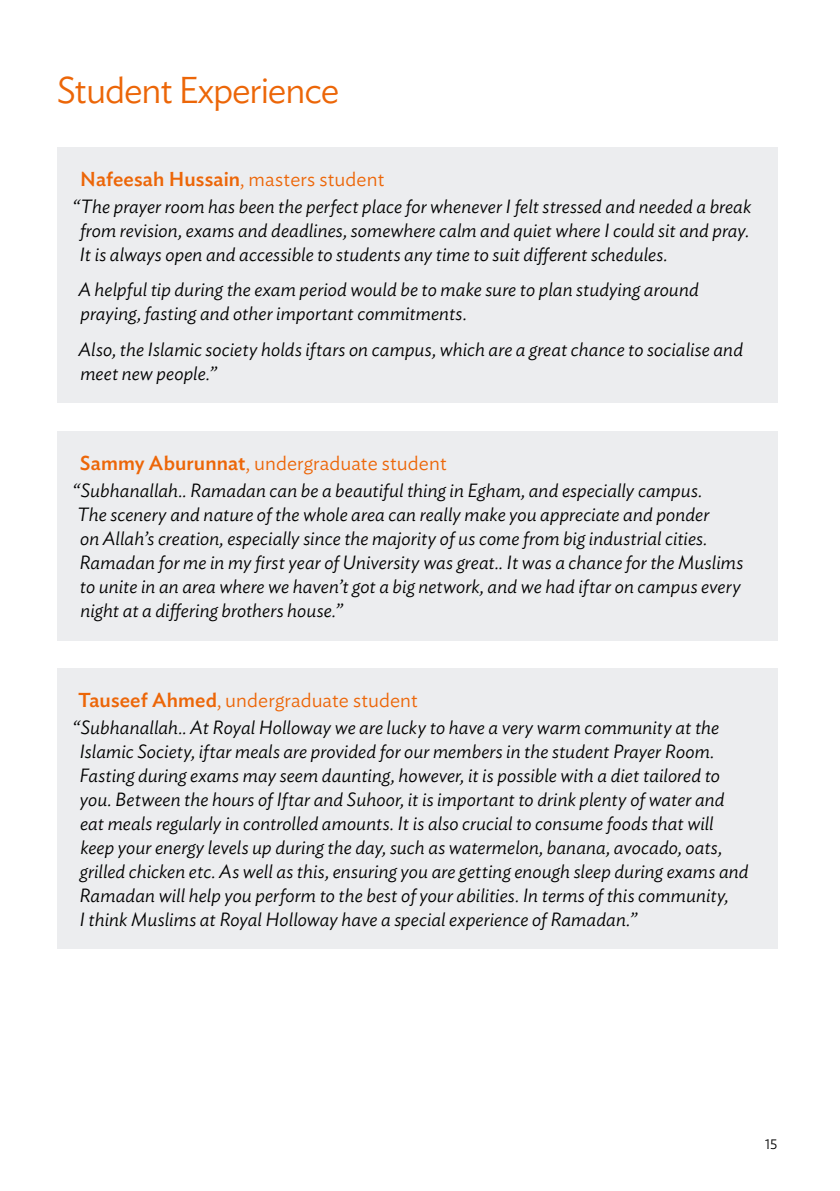
<style>
.page{position:relative;width:840px;height:1191px;background:#fff}
.page>*{position:absolute;margin:0;border:0;box-sizing:border-box;transform-origin:0 0}
.t1{font:300 37px "Ideal Sans";letter-spacing:-.03em;color:#ec6608}
.t2{font:300 20px "Ideal Sans";letter-spacing:.005em;color:#ec6608}
.t3{font:500 20px "Ideal Sans";letter-spacing:.005em;color:#ec6608}
.t4{font:italic 300 19px/24px "Ideal Sans";letter-spacing:.005em;color:#000}
.t5{font:300 14px "Ideal Sans";color:#000}
.s1{font-weight:300}
.s2{font-weight:500}
</style>
<div class="page">
<div style="left:57px;top:147px;width:720px;height:256px;background:#ecedef"></div>
<div style="left:57px;top:431px;width:720px;height:209px;background:#ecedef"></div>
<div style="left:57px;top:668px;width:720px;height:281px;background:#ecedef"></div>
<h1 class="t1" style="left:57px;top:62px;width:284px">Student Experience</h1>
<p class="t3" style="left:80px;top:164px;width:305px">Nafeesah Hussain<span class="s1">, masters student</span></p>
<p class="t4" style="left:79px;top:193px;width:673px;text-align:justify;text-indent:-6px">“The prayer room has been the perfect place for whenever I felt stressed and needed a break from revision, exams and deadlines, somewhere calm and quiet where I could sit and pray.<br>It is always open and accessible to students any time to suit different schedules.</p>
<p class="t4" style="left:78px;top:276px;width:621px">A helpful tip during the exam period would be to make sure to plan studying around praying, fasting and other important commitments.</p>
<p class="t4" style="left:78px;top:335px;width:665px">Also, the Islamic society holds iftars on campus, which are a great chance to socialise and meet new people.”</p>
<p class="t2" style="left:80px;top:447px;width:368px"><span class="s2">Sammy Aburunnat</span>, undergraduate student</p>
<p class="t4" style="left:73px;top:476px;width:671px">“Subhanallah.. Ramadan can be a beautiful thing in Egham, and especially campus.<br>The scenery and nature of the whole area can really make you appreciate and ponder<br>on Allah’s creation, especially since the majority of us come from big industrial cities.<br>Ramadan for me in my first year of University was great.. It was a chance for the Muslims to unite in an area where we haven’t got a big network, and we had iftar on campus every night at a differing brothers house.”</p>
<p class="t2" style="left:78px;top:685px;width:341px"><span class="s2">Tauseef Ahmed</span>, undergraduate student</p>
<p class="t4" style="left:79px;top:714px;width:670px;text-indent:-6px">“Subhanallah.. At Royal Holloway we are lucky to have a very warm community at the Islamic Society, iftar meals are provided for our members in the student Prayer Room.<br>Fasting during exams may seem daunting, however, it is possible with a diet tailored to you. Between the hours of Iftar and Suhoor, it is important to drink plenty of water and eat meals regularly in controlled amounts. It is also crucial to consume foods that will keep your energy levels up during the day, such as watermelon, banana, avocado, oats, grilled chicken etc. As well as this, ensuring you are getting enough sleep during exams and Ramadan will help you perform to the best of your abilities. In terms of this community,<br>I think Muslims at Royal Holloway have a special experience of Ramadan.”</p>
<p class="t5" style="left:764px;top:1133px;width:14px">15</p>
</div>
